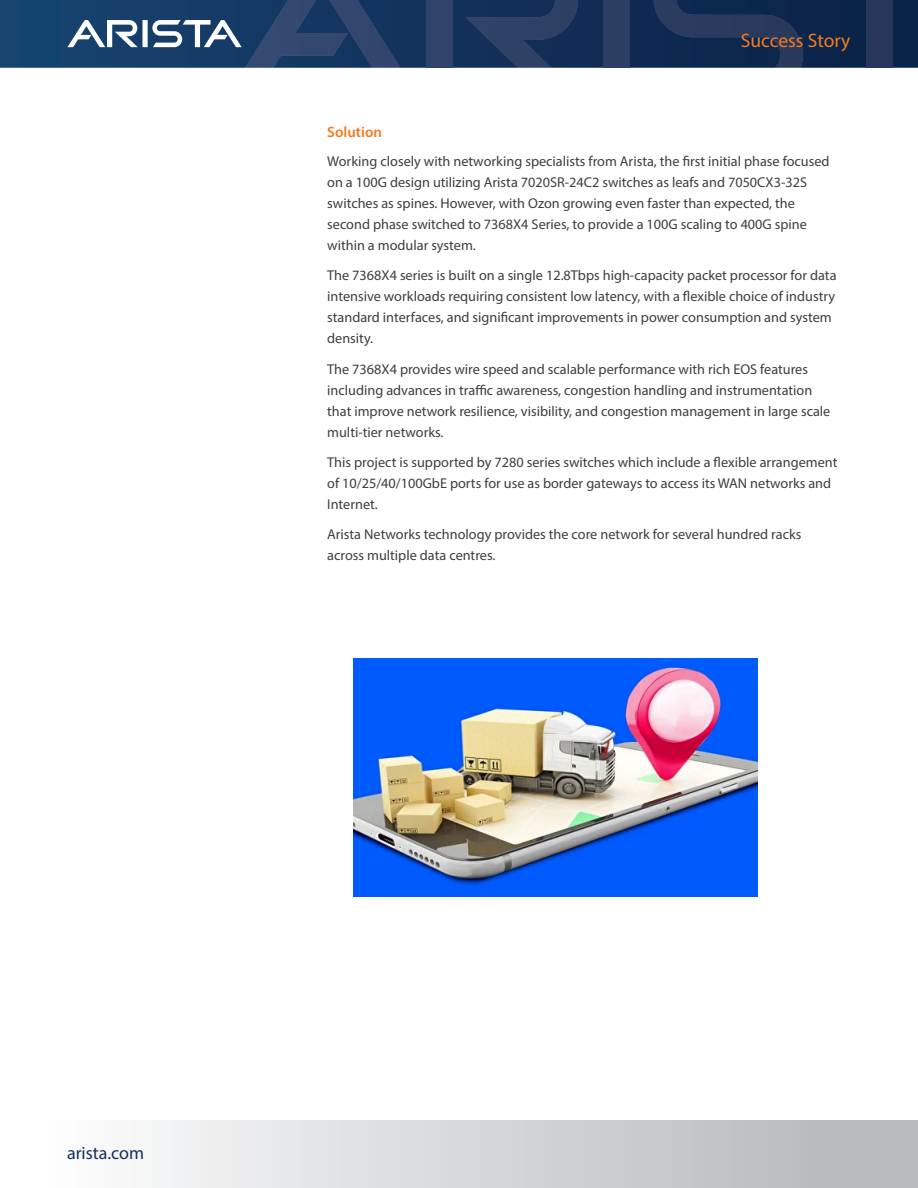
<style>
.page{position:relative;width:918px;height:1188px;background:#fff}
.page>*{position:absolute;margin:0;border:0;box-sizing:border-box;transform-origin:0 0}
.t1{font:19.5px "Myriad Pro";color:#f47b21}
.t2{font:18px "Myriad Pro";color:#14315b}
.Main_body_text{font:600 15px "Myriad Pro";color:#f47b21}
.t3{font:14.25px/21px "Myriad Pro";color:#3e3e3f}
</style>
<div class="page">
<svg style="left:0;top:0;width:918px;height:68px;background:#103059"></svg>
<div style="left:426px;top:0;width:26px;height:68px;background:#314369"></div>
<svg style="left:465px;top:0;width:113px;height:68px;background:#20375e"></svg>
<svg style="left:67px;top:0;width:333px;height:68px;background:#2f4e75"></svg>
<div style="left:604px;top:0;width:26px;height:68px;background:#2d3e63"></div>
<svg style="left:654px;top:0;width:149px;height:68px;background:#182f55"></svg>
<div style="left:867px;top:0;width:26px;height:68px;background:#273759"></div>
<div style="left:0;top:1120px;width:918px;height:68px;background:linear-gradient(to right,#fff,#b3b4b7)"></div>
<img style="left:353px;top:659px;width:404px;height:237px">
<p class="t1" style="left:741px;top:29px;width:111px">Success Story</p>
<p class="Main_body_text" style="left:327px;top:122px;width:56px">Solution</p>
<p class="t3" style="left:327px;top:151px;width:504px">Working closely with networking specialists from Arista, the first initial phase focused on a 100G design utilizing Arista 7020SR-24C2 switches as leafs and 7050CX3-32S switches as spines. However, with Ozon growing even faster than expected, the second phase switched to 7368X4 Series, to provide a 100G scaling to 400G spine within a modular system.</p>
<p class="t3" style="left:327px;top:265px;width:511px">The 7368X4 series is built on a single 12.8Tbps high-capacity packet processor for data intensive workloads requiring consistent low latency, with a flexible choice of industry standard interfaces, and significant improvements in power consumption and system density.</p>
<p class="t3" style="left:327px;top:358px;width:505px">The 7368X4 provides wire speed and scalable performance with rich EOS features including advances in traffic awareness, congestion handling and instrumentation that improve network resilience, visibility, and congestion management in large scale multi-tier networks.</p>
<p class="t3" style="left:327px;top:452px;width:512px">This project is supported by 7280 series switches which include a flexible arrangement of 10/25/40/100GbE ports for use as border gateways to access its WAN networks and<br>Internet.</p>
<p class="t3" style="left:327px;top:524px;width:476px">Arista Networks technology provides the core network for several hundred racks across multiple data centres.</p>
<p class="t2" style="left:67px;top:1142px;width:79px">arista.com</p>
</div>
